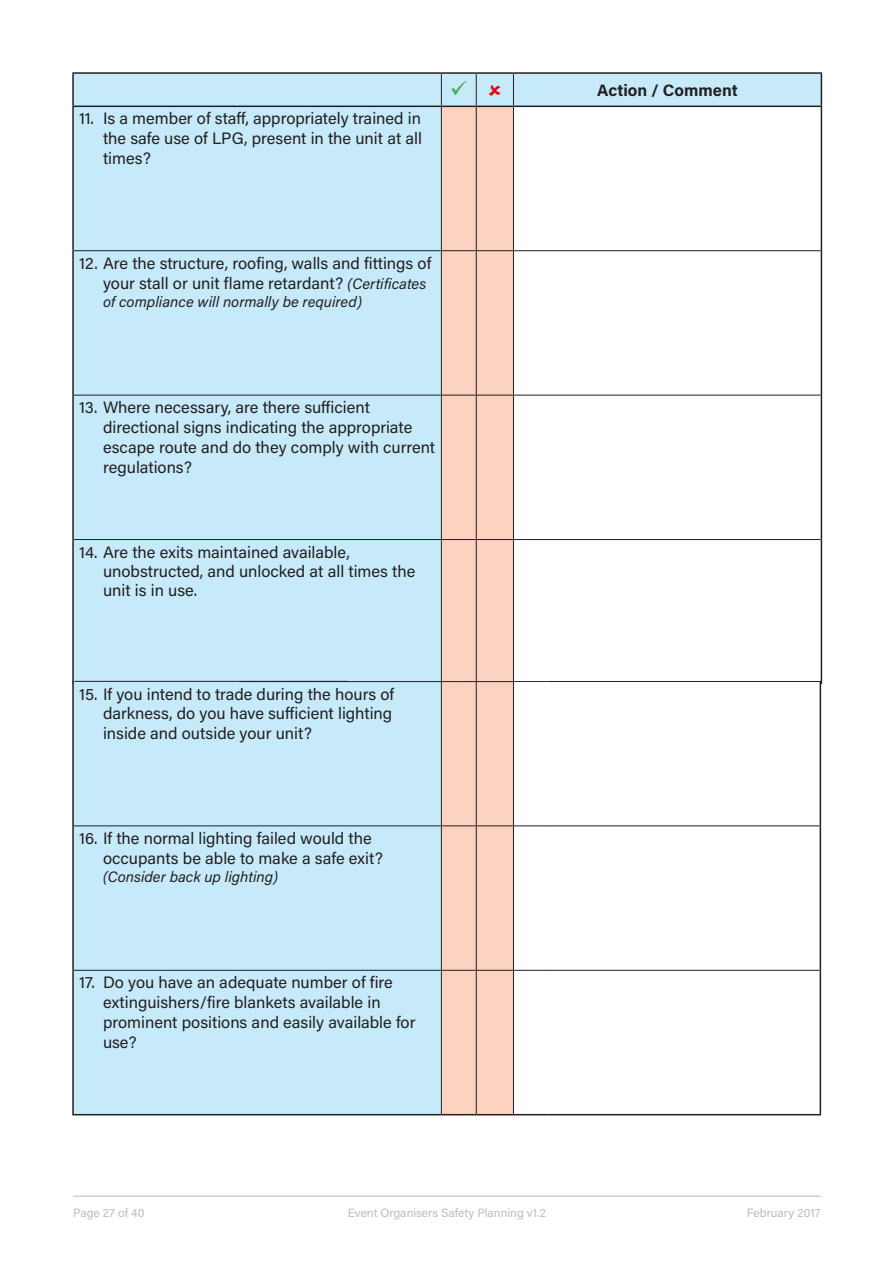
<style>
.page{position:relative;width:893px;height:1263px;background:#fff}
.page>*{position:absolute;margin:0;border:0;box-sizing:border-box;transform-origin:0 0}
.t1{font:16.5px/19.8px "Acumin Pro";color:#231f20}
.t2{font:700 16.5px "Acumin Pro";color:#231f20}
.t3{font:italic 15px "Acumin Pro";color:#231f20}
.t4{font:12px "Acumin Pro";color:#bcbdc0}
.s1{font-style:italic;font-size:15px}
</style>
<div class="page">
<hr style="left:73px;top:1196px;width:748px;height:1px;background:#bcbdc0">
<div style="left:74px;top:684px;width:367px;height:430px;background:#c6eafa"></div>
<hr style="left:72px;top:682px;width:2px;height:144px;background:#231f20">
<hr style="left:820px;top:682px;width:1px;height:144px;background:#231f20">
<hr style="left:72px;top:826px;width:2px;height:144px;background:#231f20">
<hr style="left:820px;top:826px;width:1px;height:144px;background:#231f20">
<hr style="left:72px;top:970px;width:2px;height:144px;background:#231f20">
<hr style="left:820px;top:970px;width:1px;height:144px;background:#231f20">
<hr style="left:513px;top:682px;width:1px;height:143px;background:#231f20">
<hr style="left:513px;top:826px;width:1px;height:144px;background:#231f20">
<hr style="left:513px;top:971px;width:1px;height:143px;background:#231f20">
<hr style="left:74px;top:825px;width:367px;height:1px;background:#231f20">
<hr style="left:513px;top:825px;width:34px;height:1px;background:#231f20">
<hr style="left:547px;top:825px;width:273px;height:1px;background:#231f20">
<hr style="left:74px;top:970px;width:367px;height:1px;background:#231f20">
<hr style="left:513px;top:970px;width:34px;height:1px;background:#231f20">
<hr style="left:547px;top:970px;width:273px;height:1px;background:#231f20">
<hr style="left:72px;top:1114px;width:369px;height:1px;background:#231f20">
<hr style="left:513px;top:1114px;width:34px;height:1px;background:#231f20">
<hr style="left:547px;top:1114px;width:274px;height:1px;background:#231f20">
<svg style="left:74px;top:74px;width:747px;height:610px;fill:#c6eafa"></svg>
<div style="left:441px;top:107px;width:72px;height:1008px;background:#fcd2c0"></div>
<hr style="left:72px;top:74px;width:2px;height:32px;background:#231f20">
<hr style="left:821px;top:74px;width:1px;height:32px;background:#231f20">
<hr style="left:72px;top:107px;width:2px;height:144px;background:#231f20">
<hr style="left:821px;top:107px;width:1px;height:144px;background:#231f20">
<hr style="left:72px;top:251px;width:2px;height:144px;background:#231f20">
<hr style="left:821px;top:251px;width:1px;height:144px;background:#231f20">
<hr style="left:72px;top:395px;width:2px;height:144px;background:#231f20">
<hr style="left:821px;top:395px;width:1px;height:144px;background:#231f20">
<hr style="left:72px;top:539px;width:2px;height:145px;background:#231f20">
<hr style="left:821px;top:539px;width:1px;height:145px;background:#231f20">
<hr style="left:441px;top:74px;width:1px;height:32px;background:#231f20">
<hr style="left:476px;top:74px;width:1px;height:32px;background:#231f20">
<hr style="left:513px;top:74px;width:1px;height:32px;background:#231f20">
<hr style="left:441px;top:107px;width:1px;height:143px;background:#231f20">
<hr style="left:476px;top:107px;width:1px;height:143px;background:#231f20">
<hr style="left:513px;top:107px;width:1px;height:143px;background:#231f20">
<hr style="left:74px;top:250px;width:367px;height:1px;background:#231f20">
<hr style="left:441px;top:250px;width:35px;height:1px;background:#231f20">
<hr style="left:441px;top:251px;width:1px;height:144px;background:#231f20">
<hr style="left:476px;top:250px;width:37px;height:1px;background:#231f20">
<hr style="left:476px;top:251px;width:1px;height:144px;background:#231f20">
<hr style="left:513px;top:250px;width:308px;height:1px;background:#231f20">
<hr style="left:513px;top:251px;width:1px;height:144px;background:#231f20">
<hr style="left:74px;top:395px;width:367px;height:1px;background:#231f20">
<hr style="left:441px;top:395px;width:35px;height:1px;background:#231f20">
<hr style="left:441px;top:395px;width:1px;height:144px;background:#231f20">
<hr style="left:476px;top:395px;width:37px;height:1px;background:#231f20">
<hr style="left:476px;top:395px;width:1px;height:144px;background:#231f20">
<hr style="left:513px;top:395px;width:308px;height:1px;background:#231f20">
<hr style="left:513px;top:395px;width:1px;height:144px;background:#231f20">
<hr style="left:74px;top:539px;width:367px;height:1px;background:#231f20">
<hr style="left:441px;top:539px;width:35px;height:1px;background:#231f20">
<hr style="left:441px;top:540px;width:1px;height:144px;background:#231f20">
<hr style="left:476px;top:539px;width:37px;height:1px;background:#231f20">
<hr style="left:476px;top:540px;width:1px;height:144px;background:#231f20">
<hr style="left:513px;top:539px;width:308px;height:1px;background:#231f20">
<hr style="left:513px;top:540px;width:1px;height:144px;background:#231f20">
<hr style="left:72px;top:72px;width:369px;height:2px;background:#231f20">
<hr style="left:441px;top:72px;width:35px;height:2px;background:#231f20">
<hr style="left:476px;top:72px;width:37px;height:2px;background:#231f20">
<hr style="left:513px;top:72px;width:309px;height:2px;background:#231f20">
<hr style="left:72px;top:106px;width:369px;height:1px;background:#231f20">
<hr style="left:441px;top:106px;width:35px;height:1px;background:#231f20">
<hr style="left:476px;top:106px;width:37px;height:1px;background:#231f20">
<hr style="left:513px;top:106px;width:309px;height:1px;background:#231f20">
<hr style="left:239px;top:681px;width:274px;height:1px;background:#231f20">
<hr style="left:74px;top:681px;width:274px;height:1px;background:#231f20">
<svg style="left:489px;top:84px;width:12px;height:11px"></svg>
<svg style="left:452px;top:81px;width:15px;height:15px"></svg>
<p class="t1" style="left:103px;top:108px;width:320px;text-align:justify;text-indent:-24px">11. Is a member of staff, appropriately trained in the safe use of LPG, present in the unit at all times?</p>
<p class="t1" style="left:103px;top:252px;width:330px;text-indent:-24px">12. Are the structure, roofing, walls and fittings of your stall or unit flame retardant? <span class="s1">(Certificates</span></p>
<p class="t3" style="left:103px;top:291px;width:260px">of compliance will normally be required)</p>
<p class="t1" style="left:103px;top:397px;width:334px;text-indent:-24px">13. Where necessary, are there sufficient directional signs indicating the appropriate escape route and do they comply with current regulations?</p>
<p class="t1" style="left:103px;top:542px;width:314px;line-height:19.2px;text-indent:-24px">14. Are the exits maintained available, unobstructed, and unlocked at all times the unit is in use.</p>
<p class="t1" style="left:103px;top:683px;width:293px;text-indent:-24px">15. If you intend to trade during the hours of darkness, do you have sufficient lighting inside and outside your unit?</p>
<p class="t1" style="left:103px;top:828px;width:281px;text-indent:-24px">16. If the normal lighting failed would the occupants be able to make a safe exit?</p>
<p class="t3" style="left:103px;top:866px;width:176px">(Consider back up lighting)</p>
<p class="t1" style="left:103px;top:972px;width:314px;text-indent:-24px">17. Do you have an adequate number of fire extinguishers/fire blankets available in prominent positions and easily available for use?</p>
<p class="t2" style="left:597px;top:78px;width:142px">Action / Comment</p>
<p class="t4" style="left:73px;top:1204px;width:73px">Page 27 of 40</p>
<p class="t4" style="left:348px;top:1204px;width:200px">Event Organisers Safety Planning v1.2</p>
<p class="t4" style="left:747px;top:1204px;width:75px">February 2017</p>
</div>
